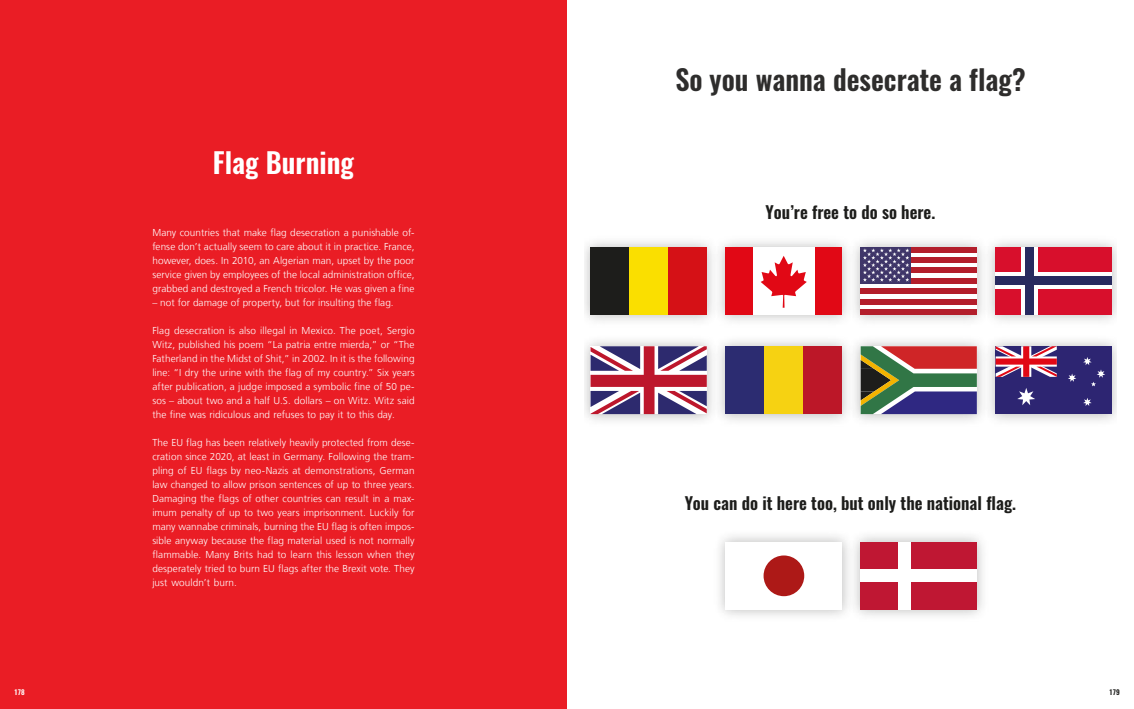
<style>
.page{position:relative;width:1134px;height:709px;background:#fff}
.page>*{position:absolute;margin:0;border:0;box-sizing:border-box;transform-origin:0 0}
.t1{font:600 28px "Oswald";color:#2e2d2c}
.t2{font:600 28px "Oswald";color:#fff}
.t3{font:600 17px "Oswald";color:#1d1d1b}
.t4{font:300 10px/14px "Frutiger LT Com";letter-spacing:.01em;color:#fff;text-align:justify}
.t5{font:600 7px "Oswald";color:#1d1d1b}
.t6{font:600 7px "Oswald";color:#fff}
</style>
<div class="page">
<div style="left:0;top:0;width:567px;height:709px;background:#ea1d25"></div>
<img style="left:859px;top:536px;width:124px;height:80px">
<div style="left:860px;top:542px;width:117px;height:67px;background:#bf1733"></div>
<div style="left:898px;top:542px;width:13px;height:67px;background:#fff"></div>
<div style="left:860px;top:569px;width:117px;height:13px;background:#fff"></div>
<div style="left:763px;top:555px;width:41px;height:41px;background:#ad1917;border-radius:50%"></div>
<div style="left:725px;top:247px;width:28px;height:68px;background:#e10815"></div>
<div style="left:814px;top:247px;width:28px;height:68px;background:#e10815"></div>
<svg style="left:761px;top:256px;width:46px;height:52px"></svg>
<img style="left:844px;top:241px;width:135px;height:80px">
<svg style="left:861px;top:252px;width:116px;height:57px"></svg>
<div style="left:861px;top:247px;width:116px;height:5px;background:#b31e2b"></div>
<div style="left:861px;top:257px;width:116px;height:6px;background:#b31e2b"></div>
<div style="left:861px;top:268px;width:116px;height:5px;background:#b31e2b"></div>
<div style="left:861px;top:278px;width:116px;height:5px;background:#b31e2b"></div>
<div style="left:861px;top:289px;width:116px;height:5px;background:#b31e2b"></div>
<div style="left:861px;top:299px;width:116px;height:5px;background:#b31e2b"></div>
<div style="left:861px;top:309px;width:116px;height:6px;background:#b31e2b"></div>
<div style="left:861px;top:247px;width:50px;height:36px;background:#3f3669"></div>
<svg style="left:863px;top:248px;width:46px;height:33px"></svg>
<img style="left:979px;top:241px;width:138px;height:80px">
<div style="left:996px;top:247px;width:116px;height:68px;background:#d80f2c"></div>
<div style="left:1021px;top:247px;width:17px;height:68px;background:#fff"></div>
<div style="left:996px;top:272px;width:116px;height:17px;background:#fff"></div>
<div style="left:1025px;top:247px;width:9px;height:68px;background:#282a5f"></div>
<div style="left:996px;top:277px;width:116px;height:8px;background:#282a5f"></div>
<img style="left:994px;top:341px;width:123px;height:80px">
<div style="left:996px;top:346px;width:116px;height:68px;background:#2d2572"></div>
<svg style="left:1017px;top:388px;width:18px;height:17px"></svg>
<svg style="left:1083px;top:398px;width:9px;height:8px"></svg>
<svg style="left:1068px;top:373px;width:8px;height:9px"></svg>
<svg style="left:1083px;top:357px;width:22px;height:29px"></svg>
<svg style="left:996px;top:346px;width:61px;height:31px"></svg>
<div style="left:725px;top:346px;width:39px;height:68px;background:#2c2c71"></div>
<div style="left:764px;top:346px;width:39px;height:68px;background:#f6d212"></div>
<div style="left:803px;top:346px;width:39px;height:68px;background:#bc1728"></div>
<img style="left:844px;top:340px;width:150px;height:81px">
<svg style="left:861px;top:346px;width:116px;height:68px;background:#76605e"></svg>
<svg style="left:590px;top:346px;width:117px;height:68px"></svg>
<div style="left:590px;top:247px;width:39px;height:68px;background:#1d1d1b"></div>
<div style="left:629px;top:247px;width:39px;height:68px;background:#fadf00"></div>
<div style="left:668px;top:247px;width:39px;height:68px;background:#d51116"></div>
<p class="t6" style="left:14px;top:687px;width:12px">178</p>
<h1 class="t2" style="left:213px;top:143px;width:142px">Flag Burning</h1>
<p class="t4" style="left:152px;top:225px;width:264px">Many countries that make flag desecration a punishable of&shy;fense don’t actually seem to care about it in practice. France, however, does. In 2010, an Algerian man, upset by the poor service given by employees of the local administration office, grabbed and destroyed a French tricolor. He was given a fine</p>
<p class="t4" style="left:152px;top:295px;width:243px">– not for damage of property, but for insulting the flag.</p>
<p class="t4" style="left:152px;top:323px;width:264px">Flag desecration is also illegal in Mexico. The poet, Sergio Witz, published his poem “La patria entre mierda,” or “The Fatherland in the Midst of Shit,” in 2002. In it is the following line: “I dry the urine with the flag of my country.” Six years after publication, a judge imposed a symbolic fine of 50 pe&shy;sos – about two and a half U.S. dollars – on Witz. Witz said the fine was ridiculous and refuses to pay it to this day.</p>
<p class="t4" style="left:152px;top:435px;width:264px">The EU flag has been relatively heavily protected from dese&shy;cration since 2020, at least in Germany. Following the tram&shy;pling of EU flags by neo-Nazis at demonstrations, German law changed to allow prison sentences of up to three years.<br>Damaging the flags of other countries can result in a max&shy;imum penalty of up to two years imprisonment. Luckily for many wannabe criminals, burning the EU flag is often impos&shy;sible anyway because the flag material used is not normally flammable. Many Brits had to learn this lesson when they desperately tried to burn EU flags after the Brexit vote. They just wouldn’t burn.</p>
<h1 class="t1" style="left:675px;top:60px;width:352px">So you wanna desecrate a flag?</h1>
<h2 class="t3" style="left:766px;top:200px;width:171px">You’re free to do so here.</h2>
<h2 class="t3" style="left:685px;top:491px;width:333px">You can do it here too, but only the national flag.</h2>
<p class="t5" style="left:1109px;top:687px;width:12px">179</p>
</div>
